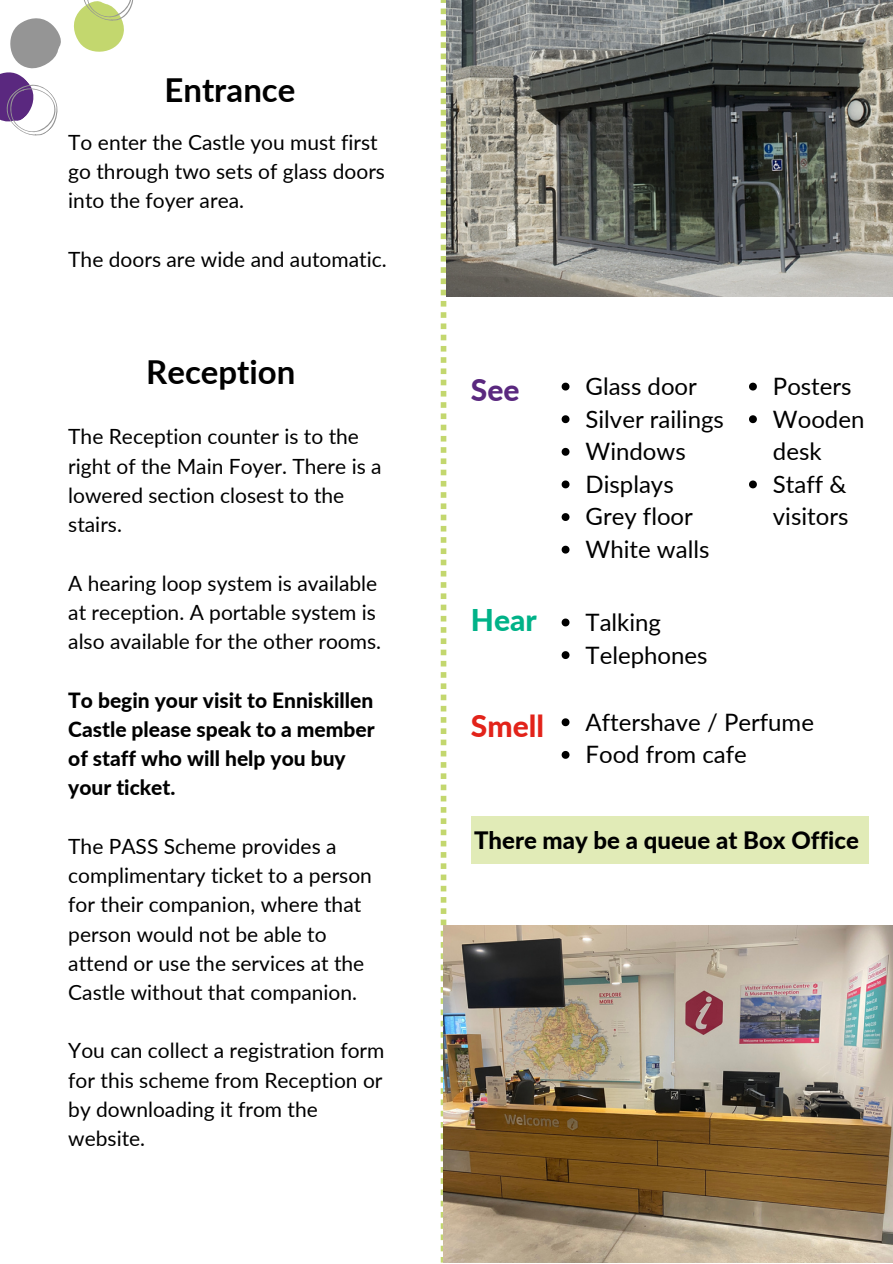
<style>
.page{position:relative;width:893px;height:1264px;background:#fff}
.page>*{position:absolute;margin:0;border:0;box-sizing:border-box;transform-origin:0 0}
.t1{font:700 33px "Lato";color:#000}
.t2{font:800 30px "Lato";color:#e2231a}
.t3{font:800 30px "Lato";color:#00b288}
.t4{font:800 30px "Lato";color:#5a287f}
.t5{font:24px/32.5px "Lato";color:#000}
.t6{font:800 24px "Lato";color:#000}
.t7{font:21px/29.2px "Lato";color:#000}
.t8{font:800 21px/29.2px "Lato";color:#000}
</style>
<div class="page">
<svg style="left:0;top:0;width:133px;height:136px"></svg>
<svg style="left:440px;top:0;width:6px;height:1262px"></svg>
<div style="left:471px;top:816px;width:397px;height:47px;background:#e1ebb7"></div>
<img style="left:446px;top:0;width:446px;height:297px">
<img style="left:443px;top:925px;width:449px;height:337px">
<svg style="left:561px;top:382px;width:8px;height:8px"></svg>
<svg style="left:561px;top:415px;width:8px;height:8px"></svg>
<svg style="left:561px;top:448px;width:8px;height:8px"></svg>
<svg style="left:561px;top:480px;width:8px;height:8px"></svg>
<svg style="left:561px;top:513px;width:8px;height:8px"></svg>
<svg style="left:561px;top:545px;width:8px;height:8px"></svg>
<svg style="left:749px;top:382px;width:7px;height:8px"></svg>
<svg style="left:749px;top:415px;width:7px;height:8px"></svg>
<svg style="left:749px;top:480px;width:7px;height:8px"></svg>
<svg style="left:561px;top:618px;width:8px;height:8px"></svg>
<svg style="left:561px;top:651px;width:8px;height:8px"></svg>
<svg style="left:561px;top:718px;width:8px;height:8px"></svg>
<svg style="left:561px;top:751px;width:8px;height:7px"></svg>
<p class="t1" style="left:164px;top:70px;width:132px">Entrance</p>
<p class="t7" style="left:68px;top:127px;width:318px">To enter the Castle you must first go through two sets of glass doors into the foyer area.</p>
<p class="t7" style="left:68px;top:244px;width:320px">The doors are wide and automatic.</p>
<p class="t1" style="left:146px;top:352px;width:151px">Reception</p>
<p class="t7" style="left:68px;top:421px;width:315px">The Reception counter is to the right of the Main Foyer. There is a lowered section closest to the stairs.</p>
<p class="t7" style="left:68px;top:568px;width:314px">A hearing loop system is available at reception. A portable system is also available for the other rooms.</p>
<p class="t8" style="left:68px;top:685px;width:308px">To begin your visit to Enniskillen<br>Castle please speak to a member of staff who will help you buy your ticket.</p>
<p class="t7" style="left:68px;top:831px;width:305px">The PASS Scheme provides a complimentary ticket to a person for their companion, where that person would not be able to attend or use the services at the<br>Castle without that companion.</p>
<p class="t7" style="left:68px;top:1035px;width:318px">You can collect a registration form for this scheme from Reception or by downloading it from the website.</p>
<p class="t4" style="left:471px;top:371px;width:50px">See</p>
<p class="t5" style="left:585px;top:369px;width:113px">Glass door</p>
<p class="t5" style="left:585px;top:402px;width:140px">Silver railings</p>
<p class="t5" style="left:585px;top:434px;width:102px">Windows</p>
<p class="t5" style="left:585px;top:467px;width:90px">Displays</p>
<p class="t5" style="left:585px;top:500px;width:109px">Grey floor</p>
<p class="t5" style="left:585px;top:532px;width:125px">White walls</p>
<p class="t5" style="left:772px;top:369px;width:80px">Posters</p>
<p class="t5" style="left:772px;top:402px;width:93px">Wooden desk</p>
<p class="t5" style="left:772px;top:467px;width:77px">Staff &amp; visitors</p>
<p class="t3" style="left:471px;top:601px;width:67px">Hear</p>
<p class="t5" style="left:585px;top:605px;width:77px">Talking</p>
<p class="t5" style="left:585px;top:638px;width:123px">Telephones</p>
<p class="t2" style="left:471px;top:707px;width:75px">Smell</p>
<p class="t5" style="left:585px;top:705px;width:230px">Aftershave / Perfume</p>
<p class="t5" style="left:585px;top:737px;width:163px">Food from cafe</p>
<p class="t6" style="left:474px;top:825px;width:386px">There may be a queue at Box Office</p>
</div>
